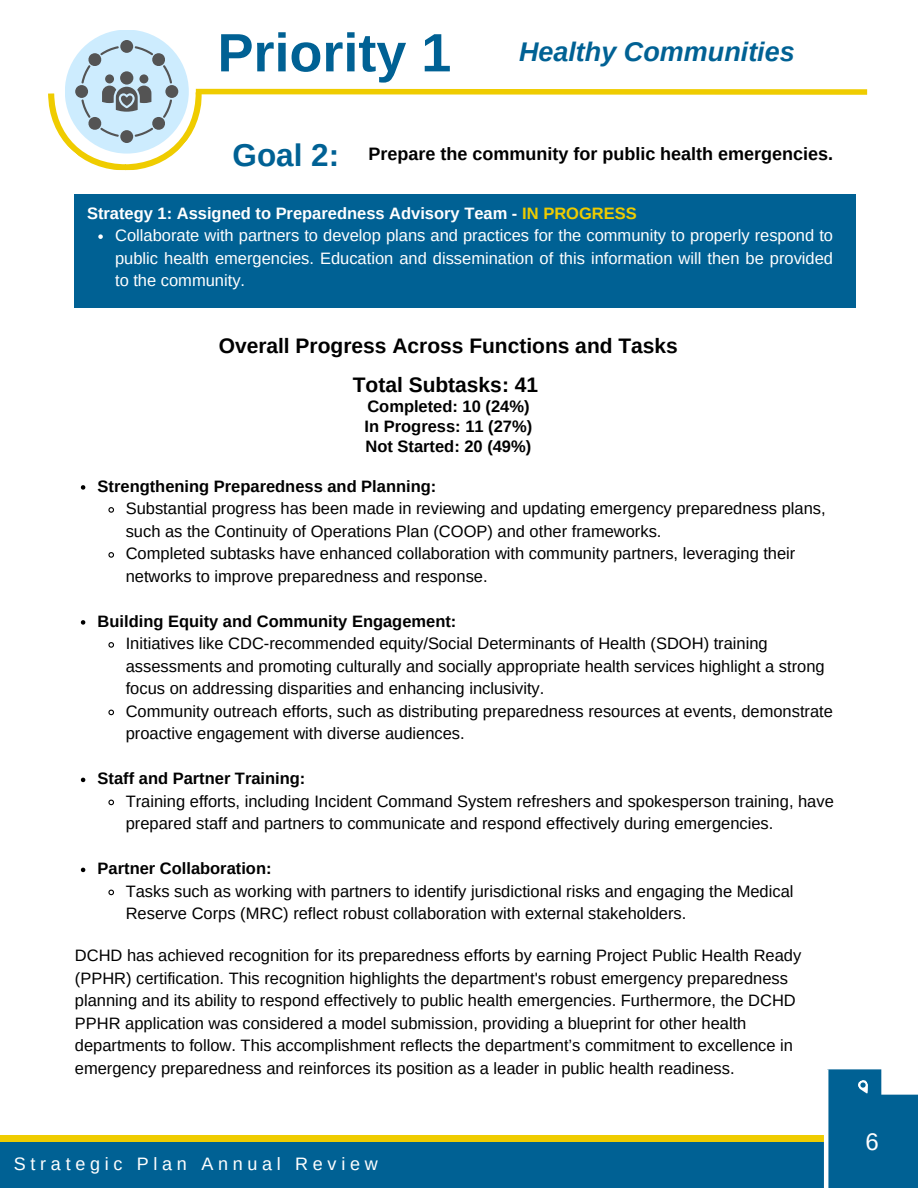
<style>
.page{position:relative;width:918px;height:1188px;background:#fff}
.page>*{position:absolute;margin:0;border:0;box-sizing:border-box;transform-origin:0 0}
.t1{font:700 54px "Arimo";color:#006194}
.t2{font:700 31.5px "Arimo";color:#006194}
.t3{font:italic 700 27px "Arimo";color:#006194}
.t4{font:24px "Arimo";color:#fff}
.t5{font:700 21px/38.2px "Arimo";color:#000;text-align:center}
.t6{font:700 18px "Arimo";color:#000}
.t7{font:18px "Arimo";letter-spacing:.26em;color:#fff}
.t8{font:16.5px/22.5px "Arimo";color:#000}
.t9{font:16.5px/22.5px "Arimo";color:#fff;text-align:justify}
.t10{font:700 16.5px/20.2px "Arimo";color:#000}
.t11{font:700 16.5px "Arimo";color:#fff}
.s1{color:#efcc00}
</style>
<div class="page">
<div style="left:0;top:1135px;width:918px;height:8px;background:#efcc00"></div>
<div style="left:0;top:1143px;width:918px;height:45px;background:#006194"></div>
<svg style="left:828px;top:1069px;width:90px;height:118px"></svg>
<hr style="left:824px;top:1069px;width:4px;height:119px;background:#fff">
<div style="left:196px;top:89px;width:671px;height:6px;background:#efcc00"></div>
<div style="left:65px;top:30px;width:124px;height:124px;background:#cdecfe;border-radius:50%"></div>
<svg style="left:48px;top:40px;width:154px;height:131px"></svg>
<svg style="left:81px;top:485px;width:4px;height:5px"></svg>
<svg style="left:108px;top:507px;width:6px;height:6px"></svg>
<svg style="left:108px;top:552px;width:6px;height:6px"></svg>
<svg style="left:81px;top:620px;width:4px;height:5px"></svg>
<svg style="left:108px;top:642px;width:6px;height:6px"></svg>
<svg style="left:108px;top:709px;width:6px;height:7px"></svg>
<svg style="left:81px;top:778px;width:4px;height:4px"></svg>
<svg style="left:108px;top:799px;width:6px;height:7px"></svg>
<svg style="left:81px;top:868px;width:4px;height:4px"></svg>
<svg style="left:108px;top:889px;width:6px;height:7px"></svg>
<div style="left:75px;top:195px;width:781px;height:113px;background:#006194"></div>
<svg style="left:98px;top:234px;width:5px;height:5px"></svg>
<p class="t1" style="left:218px;top:23px;width:235px">Priority 1</p>
<h3 class="t3" style="left:519px;top:37px;width:277px">Healthy Communities</h3>
<h5 class="t2" style="left:233px;top:137px;width:108px">Goal 2:</h5>
<h2 class="t6" style="left:369px;top:143px;width:466px">Prepare the community for public health emergencies.</h2>
<p class="t11" style="left:87px;top:204px;width:551px">Strategy 1: Assigned to Preparedness Advisory Team - <span class="s1">IN PROGRESS</span></p>
<p class="t9" style="left:115px;top:224px;width:720px">Collaborate with partners to develop plans and practices for the community to properly respond to public health emergencies. Education and dissemination of this information will then be provided to the community.</p>
<p class="t5" style="left:219px;top:327px;width:461px">Overall Progress Across Functions and Tasks<br>Total Subtasks: 41</p>
<p class="t10" style="left:365px;top:396px;width:169px">Completed: 10 (24%)<br>In Progress: 11 (27%)<br>Not Started: 20 (49%)</p>
<h5 class="t10" style="left:98px;top:476px;width:340px">Strengthening Preparedness and Planning:</h5>
<p class="t8" style="left:126px;top:497px;width:702px">Substantial progress has been made in reviewing and updating emergency preparedness plans, such as the Continuity of Operations Plan (COOP) and other frameworks.</p>
<h4 class="t8" style="left:126px;top:542px;width:671px">Completed subtasks have enhanced collaboration with community partners, leveraging their networks to improve preparedness and response.</h4>
<p class="t10" style="left:98px;top:611px;width:360px">Building Equity and Community Engagement:</p>
<p class="t8" style="left:126px;top:632px;width:701px">Initiatives like CDC-recommended equity/Social Determinants of Health (SDOH) training assessments and promoting culturally and socially appropriate health services highlight a strong focus on addressing disparities and enhancing inclusivity.</p>
<p class="t8" style="left:126px;top:700px;width:709px">Community outreach efforts, such as distributing preparedness resources at events, demonstrate proactive engagement with diverse audiences.</p>
<p class="t10" style="left:98px;top:769px;width:209px">Staff and Partner Training:</p>
<p class="t8" style="left:126px;top:790px;width:710px">Training efforts, including Incident Command System refreshers and spokesperson training, have prepared staff and partners to communicate and respond effectively during emergencies.</p>
<p class="t10" style="left:98px;top:859px;width:175px">Partner Collaboration:</p>
<p class="t8" style="left:126px;top:880px;width:669px">Tasks such as working with partners to identify jurisdictional risks and engaging the Medical<br>Reserve Corps (MRC) reflect robust collaboration with external stakeholders.</p>
<p class="t8" style="left:75px;top:944px;width:728px">DCHD has achieved recognition for its preparedness efforts by earning Project Public Health Ready (PPHR) certification. This recognition highlights the department's robust emergency preparedness planning and its ability to respond effectively to public health emergencies. Furthermore, the DCHD PPHR application was considered a model submission, providing a blueprint for other health departments to follow. This accomplishment reflects the department’s commitment to excellence in emergency preparedness and reinforces its position as a leader in public health readiness.</p>
<h1 class="t7" style="left:14px;top:1154px;width:365px">Strategic Plan Annual Review</h1>
<p class="t4" style="left:865px;top:1128px;width:15px">6</p>
</div>
